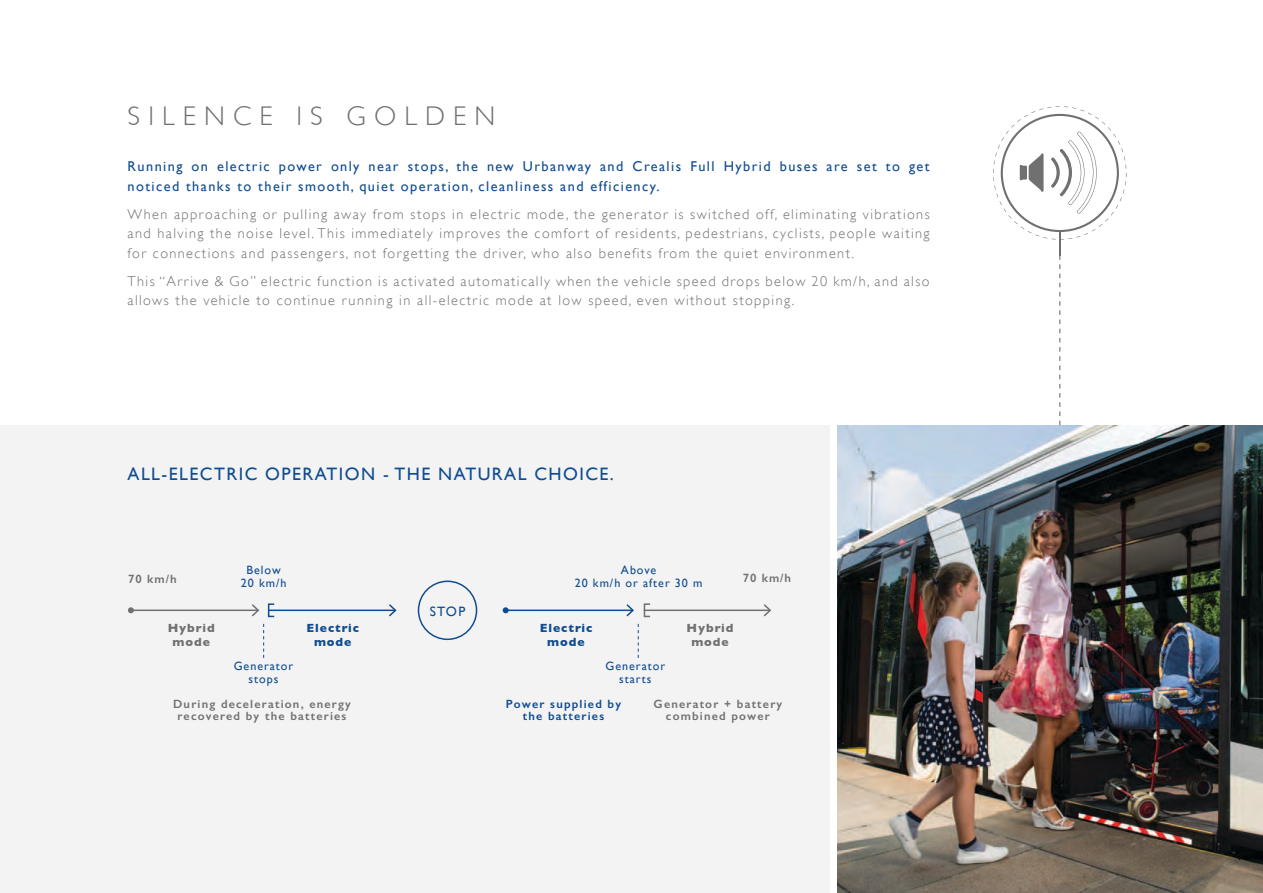
<style>
.page{position:relative;width:1263px;height:893px;background:#fff}
.page>*{position:absolute;margin:0;border:0;box-sizing:border-box;transform-origin:0 0}
.t1{font:300 27px "Gill Sans";letter-spacing:.3em;color:#717070}
.t2{font:18px "Gill Sans";letter-spacing:.08em;color:#0f4c91}
.t3{font:300 14.25px/19.5px "Gill Sans";letter-spacing:.1em;color:#717070;text-align:justify}
.t4{font:14.25px/19.5px "Gill Sans";letter-spacing:.1em;color:#0f4c91}
.t5{font:13.5px "Gill Sans";color:#0f4c91}
.t6{font:600 12px/12.8px "Gill Sans";letter-spacing:.1em;color:#717070;text-align:center}
.t7{font:12px/12.8px "Gill Sans";letter-spacing:.08em;color:#0f4c91;text-align:center}
.t8{font:600 12px/12.8px "Gill Sans";letter-spacing:.1em;color:#0f4c91;text-align:center}
.t9{font:700 12px/13.5px "Gill Sans";letter-spacing:.08em;color:#0f4c91;text-align:center}
.t10{font:700 12px/13.5px "Gill Sans";letter-spacing:.08em;color:#717070;text-align:center}
</style>
<div class="page">
<div style="left:0;top:425px;width:829px;height:468px;background:#f3f3f3"></div>
<svg style="left:263px;top:624px;width:1px;height:34px"></svg>
<svg style="left:638px;top:624px;width:1px;height:34px"></svg>
<hr style="left:131px;top:610px;width:127px;height:1px;background:#717070">
<svg style="left:128px;top:607px;width:6px;height:6px"></svg>
<svg style="left:250px;top:604px;width:10px;height:13px"></svg>
<hr style="left:269px;top:610px;width:126px;height:1px;background:#0f4c91">
<svg style="left:387px;top:604px;width:10px;height:13px"></svg>
<div style="left:268px;top:603px;width:7px;height:14px;border:2px solid #0f4c91"></div>
<hr style="left:644px;top:610px;width:126px;height:1px;background:#717070">
<svg style="left:762px;top:604px;width:10px;height:13px"></svg>
<hr style="left:506px;top:610px;width:127px;height:1px;background:#0f4c91">
<svg style="left:503px;top:607px;width:6px;height:6px"></svg>
<svg style="left:625px;top:604px;width:9px;height:13px"></svg>
<div style="left:644px;top:603px;width:7px;height:14px;border:2px solid #717070"></div>
<div style="left:418px;top:580px;width:59px;height:60px;border:2px solid #0f4c91;border-radius:50%"></div>
<img style="left:838px;top:425px;width:425px;height:468px">
<svg style="left:993px;top:106px;width:133px;height:319px"></svg>
<h1 class="t1" style="left:128px;top:100px;width:365px">SILEN CE IS GOLDEN</h1>
<p class="t4" style="left:128px;top:157px;width:803px">Running on electric power only near stops, the new Urbanway and Crealis Full Hybrid buses are set to get noticed thanks to their smooth, quiet operation, cleanliness and efficiency.</p>
<p class="t3" style="left:128px;top:204px;width:804px">When approaching or pulling away from stops in electric mode, the generator is switched off, eliminating vibrations and halving the noise level. This immediately improves the comfort of residents, pedestrians, cyclists, people waiting for connections and passengers, not forgetting the driver, who also benefits from the quiet environment.</p>
<p class="t3" style="left:128px;top:271px;width:803px">This “Arrive &amp; Go” electric function is activated automatically when the vehicle speed drops below 20 km/h, and also allows the vehicle to continue running in all-electric mode at low speed, even without stopping.</p>
<p class="t2" style="left:128px;top:463px;width:488px">ALL-ELECTRIC OPERATION - THE NATURAL CHOICE.</p>
<p class="t7" style="left:575px;top:564px;width:129px">Above<br>20 km/h or after 30 m</p>
<p class="t7" style="left:241px;top:564px;width:47px">Below<br>20 km/h</p>
<p class="t6" style="left:128px;top:572px;width:50px">70 km/h</p>
<p class="t6" style="left:743px;top:571px;width:50px">70 km/h</p>
<p class="t5" style="left:430px;top:603px;width:37px">stop</p>
<p class="t10" style="left:168px;top:621px;width:49px">Hybrid mode</p>
<p class="t10" style="left:686px;top:621px;width:49px">Hybrid mode</p>
<p class="t9" style="left:306px;top:621px;width:54px">Electric mode</p>
<p class="t9" style="left:540px;top:621px;width:54px">Electric mode</p>
<p class="t7" style="left:234px;top:660px;width:61px">Generator stops</p>
<p class="t7" style="left:605px;top:660px;width:61px">Generator starts</p>
<p class="t6" style="left:173px;top:697px;width:179px">During deceleration, energy recovered by the batteries</p>
<p class="t8" style="left:506px;top:697px;width:117px">Power supplied by the batteries</p>
<p class="t6" style="left:654px;top:697px;width:130px">Generator + battery combined power</p>
</div>
